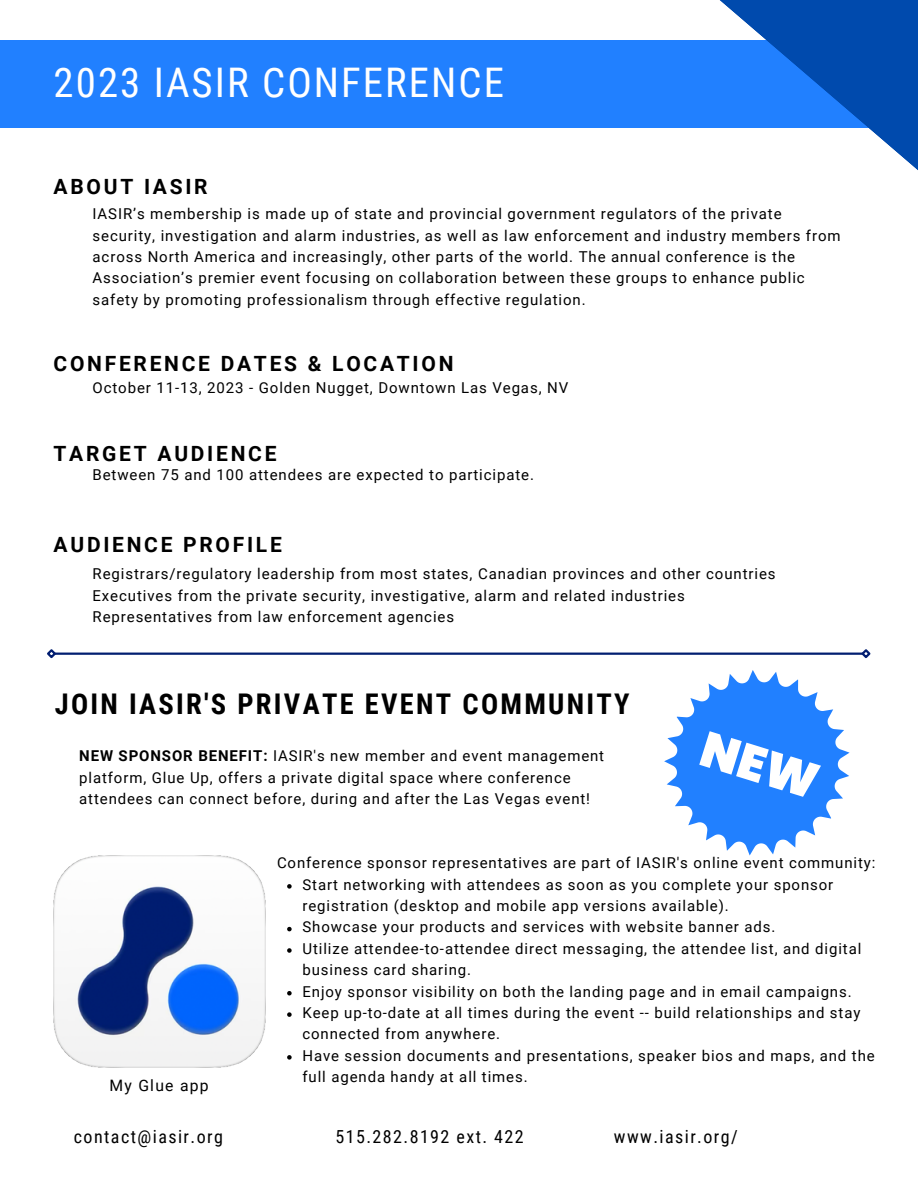
<style>
.page{position:relative;width:918px;height:1188px;background:#fff}
.page>*{position:absolute;margin:0;border:0;box-sizing:border-box;transform-origin:0 0}
.t1{font:40.8px "Roboto Condensed";letter-spacing:.05em;color:#fff}
.t2{font:700 28.5px "Roboto Condensed";letter-spacing:.08em;color:#000}
.t3{font:700 21px "Roboto";letter-spacing:.13em;color:#000}
.t4{font:18px "Roboto Condensed";letter-spacing:.08em;color:#000}
.t5{font:15.75px "Roboto";letter-spacing:.08em;color:#000}
.t6{font:15px/21.3px "Roboto";letter-spacing:.06em;color:#000}
.s1{font-weight:700}
</style>
<div class="page">
<div style="left:0;top:40px;width:469px;height:88px;background:#2180ff"></div>
<div style="left:448px;top:40px;width:470px;height:88px;background:#2180ff"></div>
<svg style="left:720px;top:0;width:198px;height:170px"></svg>
<svg style="left:628px;top:652px;width:231px;height:204px"></svg>
<img style="left:54px;top:856px;width:211px;height:211px">
<svg style="left:287px;top:884px;width:5px;height:5px"></svg>
<svg style="left:287px;top:927px;width:5px;height:4px"></svg>
<svg style="left:287px;top:948px;width:5px;height:5px"></svg>
<svg style="left:287px;top:991px;width:5px;height:4px"></svg>
<svg style="left:287px;top:1012px;width:5px;height:5px"></svg>
<svg style="left:287px;top:1055px;width:5px;height:5px"></svg>
<hr style="left:54px;top:653px;width:809px;height:2px;background:#021e71">
<svg style="left:47px;top:649px;width:11px;height:10px"></svg>
<svg style="left:859px;top:649px;width:12px;height:10px"></svg>
<p class="t1" style="left:54px;top:59px;width:452px">2023 IASIR CONFERENCE</p>
<p class="t3" style="left:54px;top:174px;width:155px">ABOUT IASIR</p>
<p class="t6" style="left:93px;top:203px;width:750px">IASIR’s membership is made up of state and provincial government regulators of the private security, investigation and alarm industries, as well as law enforcement and industry members from across North America and increasingly, other parts of the world. The annual conference is the Association’s premier event focusing on collaboration between these groups to enhance public safety by promoting professionalism through effective regulation.</p>
<p class="t3" style="left:54px;top:351px;width:401px">CONFERENCE DATES &amp; LOCATION</p>
<p class="t6" style="left:93px;top:378px;width:477px">October 11-13, 2023 - Golden Nugget, Downtown Las Vegas, NV</p>
<p class="t3" style="left:54px;top:442px;width:224px">TARGET AUDIENCE</p>
<p class="t6" style="left:93px;top:464px;width:443px">Between 75 and 100 attendees are expected to participate.</p>
<p class="t3" style="left:54px;top:533px;width:230px">AUDIENCE PROFILE</p>
<p class="t6" style="left:93px;top:563px;width:685px">Registrars/regulatory leadership from most states, Canadian provinces and other countries<br>Executives from the private security, investigative, alarm and related industries</p>
<p class="t6" style="left:93px;top:606px;width:363px">Representatives from law enforcement agencies</p>
<p class="t2" style="left:55px;top:688px;width:576px">JOIN IASIR'S PRIVATE EVENT COMMUNITY</p>
<p class="t6" style="left:79px;top:745px;width:526px"><span class="s1">NEW SPONSOR BENEFIT:</span> IASIR's new member and event management platform, Glue Up, offers a private digital space where conference attendees can connect before, during and after the Las Vegas event!</p>
<p class="t5" style="left:109px;top:1077px;width:101px">My Glue app</p>
<p class="t6" style="left:277px;top:853px;width:600px">Conference sponsor representatives are part of IASIR's online event community:</p>
<p class="t6" style="left:302px;top:874px;width:532px">Start networking with attendees as soon as you complete your sponsor registration (desktop and mobile app versions available).</p>
<p class="t6" style="left:302px;top:917px;width:474px">Showcase your products and services with website banner ads.</p>
<p class="t6" style="left:302px;top:938px;width:560px">Utilize attendee-to-attendee direct messaging, the attendee list, and digital business card sharing.</p>
<p class="t6" style="left:302px;top:981px;width:551px">Enjoy sponsor visibility on both the landing page and in email campaigns.</p>
<p class="t6" style="left:302px;top:1002px;width:560px">Keep up-to-date at all times during the event -- build relationships and stay connected from anywhere.</p>
<p class="t6" style="left:302px;top:1045px;width:574px">Have session documents and presentations, speaker bios and maps, and the full agenda handy at all times.</p>
<p class="t4" style="left:74px;top:1126px;width:151px">contact@iasir.org</p>
<p class="t4" style="left:335px;top:1126px;width:190px">515.282.8192 ext. 422</p>
<p class="t4" style="left:614px;top:1126px;width:125px">www.iasir.org/</p>
</div>
